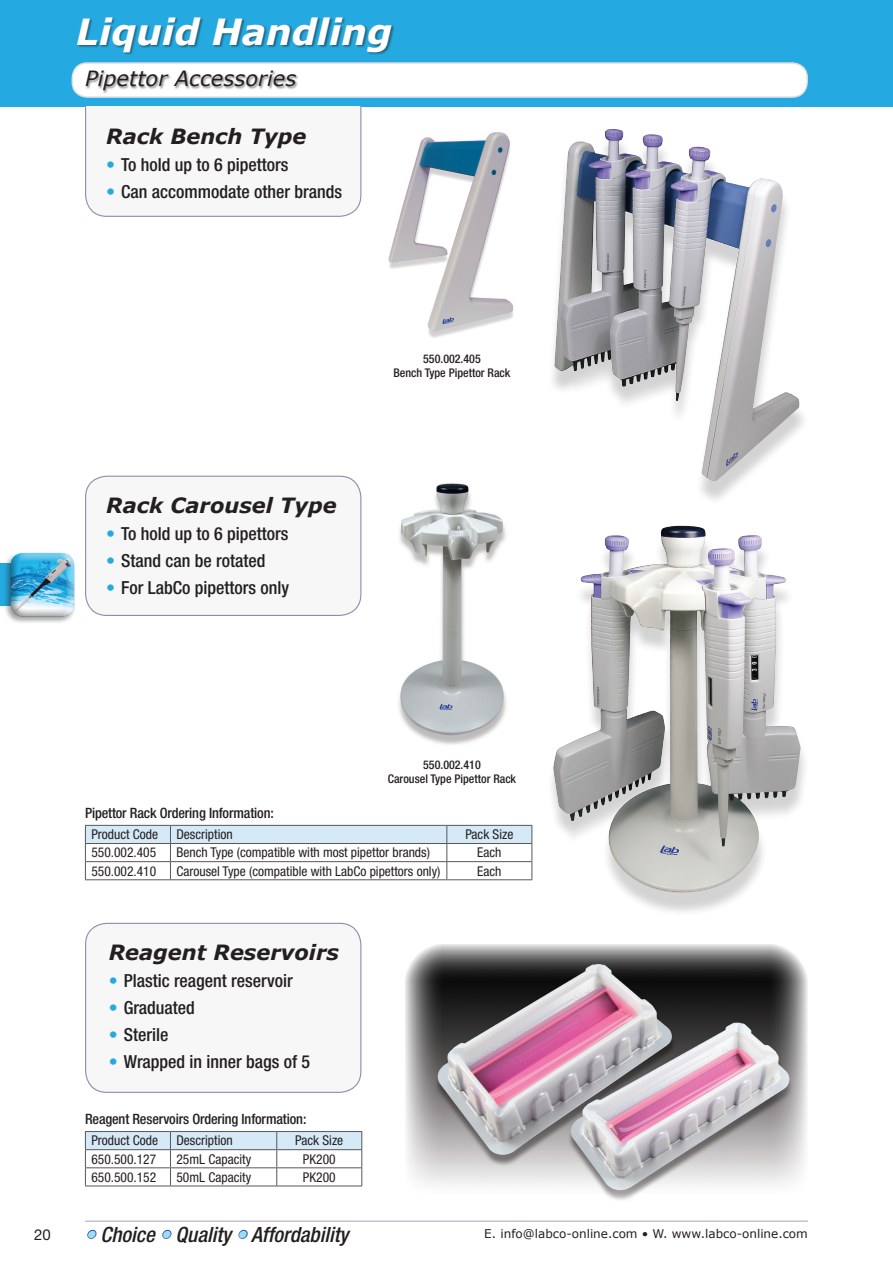
<style>
.page{position:relative;width:893px;height:1263px;background:#fff}
.page>*{position:absolute;margin:0;border:0;box-sizing:border-box;transform-origin:0 0}
.t1{font:italic 700 36px "Verdana";color:#fff}
.t2{font:italic 700 21px "Verdana";color:#231f20}
.t3{font:italic 500 condensed 21px "Helvetica Neue LT Std";color:#231f20}
.t4{font:italic 21px "Verdana";color:#231f20}
.t5{font:500 condensed 18px "Helvetica Neue LT Std";color:#231f20}
.t6{font:15px "Helvetica Neue LT Std";color:#231f20}
.t7{font:500 condensed 14.25px "Helvetica Neue LT Std";letter-spacing:-.01em;color:#231f20}
.t8{font:condensed 13.5px "Helvetica Neue LT Std";color:#231f20}
.t9{font:500 condensed 12px "Helvetica Neue LT Std";color:#231f20}
.t10{font:12px "Verdana";color:#231f20}
.s1{color:#24aae1}
.s2{color:#9cdcf8}
</style>
<div class="page">
<div style="left:0;top:0;width:893px;height:106px;background:#24aae1"></div>
<div style="left:77px;top:17px;width:318px;height:38px;background:#231f20;opacity:.5"></div>
<div style="left:72px;top:63px;width:735px;height:34px;background:#fff;border-radius:15px"></div>
<div style="left:72px;top:62px;width:736px;height:36px;border:2px solid #e1dee5;border-radius:15px"></div>
<hr style="left:85px;top:1220px;width:723px;height:2px;background:#c8c2cf">
<div style="left:87px;top:1230px;width:10px;height:9px;border:2px solid #253f8e;border-radius:4px"></div>
<div style="left:162px;top:1230px;width:10px;height:9px;border:2px solid #253f8e;border-radius:4px"></div>
<div style="left:238px;top:1230px;width:10px;height:9px;border:2px solid #253f8e;border-radius:4px"></div>
<div style="left:0;top:563px;width:64px;height:43px;background:#24aae1"></div>
<div style="left:3px;top:551px;width:73px;height:73px;background:#231f20;opacity:.4"></div>
<div style="left:8px;top:552px;width:68px;height:67px;background:#231f20;opacity:.75"></div>
<div style="left:86px;top:71px;width:213px;height:23px;background:#231f20;opacity:.5"></div>
<img style="left:554px;top:130px;width:244px;height:351px">
<div style="left:546px;top:535px;width:262px;height:383px;background:#231f20;opacity:.2"></div>
<img style="left:553px;top:528px;width:114px;height:293px">
<img style="left:405px;top:944px;width:403px;height:256px">
<div style="left:86px;top:476px;width:275px;height:139px;background:#f7f7f8;border-radius:21px"></div>
<div style="left:85px;top:476px;width:276px;height:140px;border:1px solid #8790ab;border-radius:21px"></div>
<svg style="left:85px;top:106px;width:276px;height:111px"></svg>
<hr style="left:85px;top:879px;width:85px;height:1px;background:#57585a">
<hr style="left:170px;top:879px;width:277px;height:1px;background:#57585a">
<hr style="left:447px;top:879px;width:85px;height:1px;background:#57585a">
<svg style="left:85px;top:825px;width:447px;height:54px"></svg>
<hr style="left:85px;top:1185px;width:85px;height:1px;background:#57585a">
<hr style="left:170px;top:1185px;width:107px;height:1px;background:#57585a">
<hr style="left:277px;top:1185px;width:85px;height:1px;background:#57585a">
<svg style="left:85px;top:1131px;width:277px;height:54px"></svg>
<div style="left:86px;top:923px;width:275px;height:169px;background:#f7f7f8;border-radius:21px"></div>
<div style="left:85px;top:923px;width:276px;height:170px;border:1px solid #8790ab;border-radius:21px"></div>
<img style="left:388px;top:132px;width:126px;height:206px">
<img style="left:399px;top:483px;width:107px;height:262px">
<h1 class="t1" style="left:76px;top:9px;width:318px">Liquid Handling</h1>
<p class="t4" style="left:85px;top:65px;width:213px">Pipettor Accessories</p>
<p class="t2" style="left:106px;top:123px;width:202px">Rack Bench Type</p>
<p class="t5" style="left:106px;top:153px;width:184px"><span class="s1">•</span> To hold up to 6 pipettors</p>
<p class="t5" style="left:106px;top:180px;width:237px"><span class="s1">•</span> Can accommodate other brands</p>
<p class="t2" style="left:106px;top:492px;width:232px">Rack Carousel Type</p>
<p class="t5" style="left:106px;top:523px;width:184px"><span class="s1">•</span> To hold up to 6 pipettors</p>
<p class="t5" style="left:106px;top:550px;width:161px"><span class="s1">•</span> Stand can be rotated</p>
<p class="t5" style="left:106px;top:577px;width:184px"><span class="s1">•</span> For LabCo pipettors only</p>
<p class="t9" style="left:423px;top:351px;width:59px">550.002.405</p>
<p class="t9" style="left:393px;top:366px;width:118px">Bench Type Pipettor Rack</p>
<p class="t7" style="left:85px;top:804px;width:190px">Pipettor Rack Ordering Information:</p>
<p class="t9" style="left:423px;top:757px;width:59px">550.002.410</p>
<p class="t9" style="left:388px;top:772px;width:130px">Carousel Type Pipettor Rack</p>
<p class="t8" style="left:91px;top:827px;width:68px">Product Code</p>
<p class="t8" style="left:176px;top:827px;width:58px">Description</p>
<p class="t8" style="left:465px;top:827px;width:49px">Pack Size</p>
<p class="t8" style="left:91px;top:845px;width:66px">550.002.405</p>
<p class="t8" style="left:176px;top:845px;width:255px">Bench Type (compatible with most pipettor brands)</p>
<p class="t8" style="left:477px;top:845px;width:26px">Each</p>
<p class="t8" style="left:91px;top:863px;width:66px">550.002.410</p>
<p class="t8" style="left:176px;top:863px;width:265px">Carousel Type (compatible with LabCo pipettors only)</p>
<p class="t8" style="left:477px;top:863px;width:26px">Each</p>
<p class="t2" style="left:109px;top:939px;width:232px">Reagent Reservoirs</p>
<p class="t5" style="left:109px;top:970px;width:185px"><span class="s1">•</span> Plastic reagent reservoir</p>
<p class="t5" style="left:109px;top:997px;width:88px"><span class="s1">•</span> Graduated</p>
<p class="t5" style="left:109px;top:1024px;width:61px"><span class="s1">•</span> Sterile</p>
<p class="t5" style="left:109px;top:1051px;width:203px"><span class="s1">•</span> Wrapped in inner bags of 5</p>
<p class="t7" style="left:85px;top:1111px;width:223px">Reagent Reservoirs Ordering Information:</p>
<p class="t8" style="left:91px;top:1133px;width:68px">Product Code</p>
<p class="t8" style="left:176px;top:1133px;width:58px">Description</p>
<p class="t8" style="left:295px;top:1133px;width:49px">Pack Size</p>
<p class="t8" style="left:91px;top:1151px;width:66px">650.500.127</p>
<p class="t8" style="left:176px;top:1151px;width:76px">25mL Capacity</p>
<p class="t8" style="left:303px;top:1151px;width:34px">PK200</p>
<p class="t8" style="left:91px;top:1169px;width:66px">650.500.152</p>
<p class="t8" style="left:176px;top:1169px;width:76px">50mL Capacity</p>
<p class="t8" style="left:303px;top:1169px;width:34px">PK200</p>
<p class="t6" style="left:34px;top:1225px;width:18px">20</p>
<h2 class="t3" style="left:85px;top:1222px;width:265px"><span class="s2">•</span> Choice <span class="s2">•</span> Quality <span class="s2">•</span> Affordability</h2>
<p class="t10" style="left:484px;top:1226px;width:325px">E. info@labco-online.com • W. www.labco-online.com</p>
</div>
